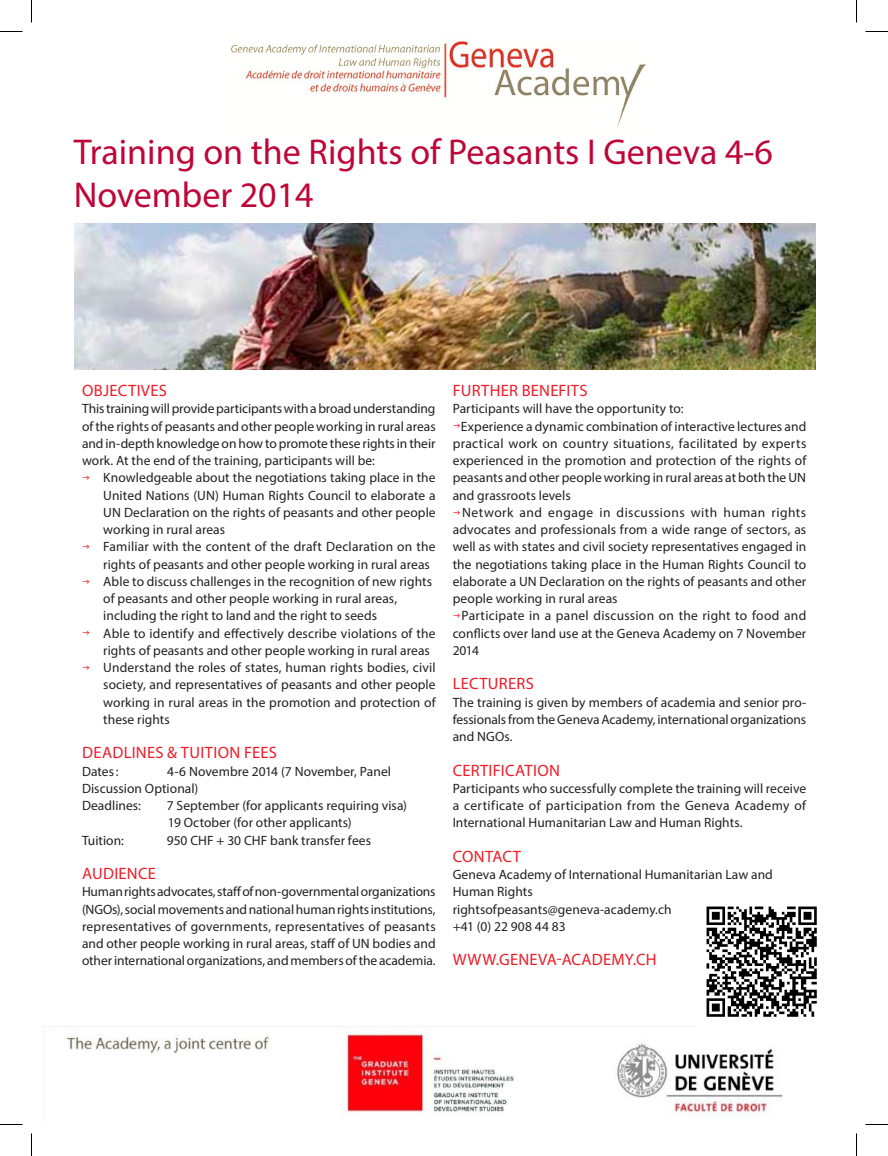
<style>
.page{position:relative;width:888px;height:1156px;background:#fff}
.page>*{position:absolute;margin:0;border:0;box-sizing:border-box;transform-origin:0 0}
.t1{font:36px/43.2px "Myriad Pro";color:#bf0638}
.TxT_de_base_-_LinoTy{font:16.5px "Myriad Pro";letter-spacing:.02em;color:#ee1c28}
._03-Petit_sous-titre{font:16.5px "Myriad Pro";letter-spacing:.02em;color:#ee1c28}
._04-Texte_justifié{font:16.5px "Myriad Pro";letter-spacing:.02em;color:#ee1c28}
.TxT_de_base_-_LinoTy-2{font:13.5px/17.2px "Myriad Pro";letter-spacing:.005em;color:#231f20;text-align:justify}
._03-Petit_sous-titre-2{font:13.5px/17.2px "Myriad Pro";letter-spacing:-.005em;color:#231f20;text-align:justify}
._04-Texte_justifié-2{font:13.5px/17.2px "Myriad Pro";letter-spacing:.005em;color:#231f20}
</style>
<div class="page">
<img style="left:230px;top:41px;width:417px;height:87px">
<img style="left:66px;top:1033px;width:717px;height:81px">
<img style="left:75px;top:224px;width:740px;height:146px">
<img style="left:706px;top:906px;width:111px;height:111px">
<svg style="left:0;top:31px;width:22px;height:1px"></svg>
<svg style="left:865px;top:31px;width:23px;height:1px"></svg>
<svg style="left:0;top:1124px;width:22px;height:1px"></svg>
<svg style="left:865px;top:1124px;width:23px;height:1px"></svg>
<svg style="left:31px;top:0;width:1px;height:22px"></svg>
<svg style="left:31px;top:1133px;width:1px;height:23px"></svg>
<svg style="left:856px;top:0;width:1px;height:22px"></svg>
<svg style="left:856px;top:1133px;width:1px;height:23px"></svg>
<p class="t1" style="left:74px;top:130px;width:701px">Training on the Rights of Peasants I Geneva 4-6<br>November 2014</p>
<p class="TxT_de_base_-_LinoTy" style="left:82px;top:380px;width:86px">OBJECTIVES</p>
<p class="TxT_de_base_-_LinoTy-2" style="left:82px;top:400px;width:355px">This training will provide participants with a broad understanding</p>
<p class="TxT_de_base_-_LinoTy-2" style="left:82px;top:417px;width:355px">of the rights of peasants and other people working in rural areas</p>
<p class="TxT_de_base_-_LinoTy-2" style="left:82px;top:434px;width:355px">and in-depth knowledge on how to promote these rights in their</p>
<p class="TxT_de_base_-_LinoTy-2" style="left:82px;top:452px;width:295px">work. At the end of the training, participants will be:</p>
<p class="TxT_de_base_-_LinoTy-2" style="left:103px;top:469px;width:334px">Knowledgeable about the negotiations taking place in the United Nations (UN) Human Rights Council to elaborate a UN Declaration on the rights of peasants and other people working in rural areas</p>
<p class="TxT_de_base_-_LinoTy-2" style="left:103px;top:538px;width:334px">Familiar with the content of the draft Declaration on the rights of peasants and other people working in rural areas</p>
<p class="TxT_de_base_-_LinoTy-2" style="left:103px;top:572px;width:330px;text-align:left">Able to discuss challenges in the recognition of new rights of peasants and other people working in rural areas, including the right to land and the right to seeds</p>
<p class="TxT_de_base_-_LinoTy-2" style="left:103px;top:624px;width:334px">Able to identify and effectively describe violations of the rights of peasants and other people working in rural areas</p>
<p class="TxT_de_base_-_LinoTy-2" style="left:103px;top:659px;width:334px">Understand the roles of states, human rights bodies, civil society, and representatives of peasants and other people working in rural areas in the promotion and protection of these rights</p>
<p class="_04-Texte_justifié" style="left:82px;top:743px;width:196px">DEADLINES &amp; TUITION FEES</p>
<p class="_04-Texte_justifié-2" style="left:82px;top:762px;width:38px">Dates:</p>
<p class="_04-Texte_justifié-2" style="left:82px;top:762px;width:311px;text-indent:85px">4-6 Novembre 2014 (7 November, Panel<br>Discussion Optional)</p>
<p class="_04-Texte_justifié-2" style="left:82px;top:797px;width:61px">Deadlines:</p>
<p class="_04-Texte_justifié-2" style="left:167px;top:797px;width:242px">7 September (for applicants requiring visa)</p>
<p class="TxT_de_base_-_LinoTy-2" style="left:168px;top:814px;width:185px">19 October (for other applicants)</p>
<p class="TxT_de_base_-_LinoTy-2" style="left:82px;top:831px;width:44px">Tuition:</p>
<p class="TxT_de_base_-_LinoTy-2" style="left:167px;top:831px;width:206px">950 CHF + 30 CHF bank transfer fees</p>
<p class="TxT_de_base_-_LinoTy" style="left:82px;top:863px;width:75px">AUDIENCE</p>
<p class="_03-Petit_sous-titre-2" style="left:82px;top:883px;width:355px">Human rights advocates, staff of non-governmental organizations (NGOs), social movements and national human rights institutions, representatives of governments, representatives of peasants and other people working in rural areas, staff of UN bodies and other international organizations, and members of the academia.</p>
<p class="_03-Petit_sous-titre" style="left:453px;top:380px;width:136px">FURTHER BENEFITS</p>
<p class="TxT_de_base_-_LinoTy-2" style="left:453px;top:400px;width:232px">Participants will have the opportunity to:</p>
<p class="TxT_de_base_-_LinoTy-2" style="left:453px;top:417px;width:355px;text-indent:8px">Experience a dynamic combination of interactive lectures and practical work on country situations, facilitated by experts experienced in the promotion and protection of the rights of peasants and other people working in rural areas at both the UN and grassroots levels</p>
<p class="TxT_de_base_-_LinoTy-2" style="left:453px;top:503px;width:355px;text-indent:9px">Network and engage in discussions with human rights advocates and professionals from a wide range of sectors, as well as with states and civil society representatives engaged in the negotiations taking place in the Human Rights Council to elaborate a UN Declaration on the rights of peasants and other people working in rural areas</p>
<p class="TxT_de_base_-_LinoTy-2" style="left:453px;top:607px;width:355px;text-indent:9px">Participate in a panel discussion on the right to food and conflicts over land use at the Geneva Academy on 7 November 2014</p>
<p class="_03-Petit_sous-titre" style="left:453px;top:674px;width:82px">LECTURERS</p>
<p class="TxT_de_base_-_LinoTy-2" style="left:453px;top:693px;width:355px">The training is given by members of academia and senior pro&shy;fessionals from the Geneva Academy, international organizations and NGOs.</p>
<p class="TxT_de_base_-_LinoTy" style="left:453px;top:760px;width:109px">CERTIFICATION</p>
<p class="TxT_de_base_-_LinoTy-2" style="left:453px;top:779px;width:355px">Participants who successfully complete the training will receive a certificate of participation from the Geneva Academy of International Humanitarian Law and Human Rights.</p>
<p class="TxT_de_base_-_LinoTy" style="left:453px;top:846px;width:70px">CONTACT</p>
<p class="TxT_de_base_-_LinoTy-2" style="left:453px;top:866px;width:322px">Geneva Academy of International Humanitarian Law and<br>Human Rights</p>
<p class="TxT_de_base_-_LinoTy-2" style="left:453px;top:900px;width:220px">rightsofpeasants@geneva-academy.ch</p>
<p class="TxT_de_base_-_LinoTy-2" style="left:453px;top:917px;width:114px">+41 (0) 22 908 44 83</p>
<p class="TxT_de_base_-_LinoTy" style="left:453px;top:950px;width:205px">WWW.GENEVA-ACADEMY.CH</p>
</div>
